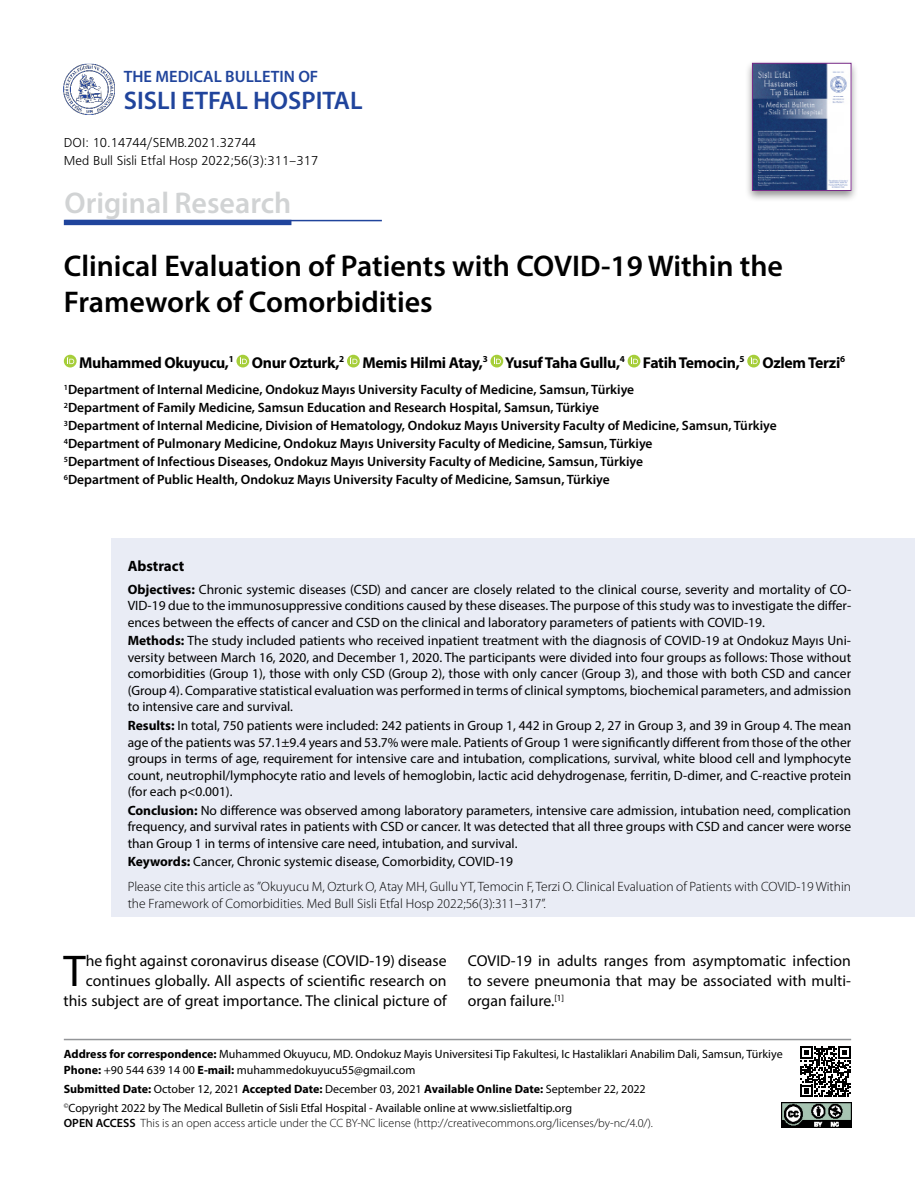
<style>
.page{position:relative;width:915px;height:1191px;background:#fff}
.page>*{position:absolute;margin:0;border:0;box-sizing:border-box;transform-origin:0 0}
.t1{font:44.7px "Myriad Pro";color:#000}
.t2{font:600 30px/36px "Myriad Pro";color:#000}
.t3{font:600 30px "Myriad Pro";color:#d1d3d4}
.t4{font:600 25.5px "Myriad Pro";color:#20449c}
.t5{font:600 16.5px "Myriad Pro";color:#20449c}
.t6{font:15.75px/19.8px "Myriad Pro";color:#000;text-align:right}
.t7{font:700 15.75px "Myriad Pro";letter-spacing:-.02em;color:#000}
.t8{font:700 15px "Myriad Pro";color:#000}
.t9{font:13.5px/16.5px "Myriad Pro";color:#000;text-align:justify}
.t10{font:600 13.5px/18px "Myriad Pro";color:#000}
.t11{font:300 13.5px/25px "Myriad Pro";color:#000}
.t12{font:13.5px/18px "Frugal Normal Tr";color:#000}
.t13{font:12px/16.5px "Myriad Pro";color:#000}
.t14{font:300 12px "Myriad Pro";color:#000}
.s1{font-weight:700}
.s2{font-weight:400}
.s3{font-weight:600}
</style>
<div class="page">
<div style="left:112px;top:539px;width:802px;height:378px;background:#e9ecf5"></div>
<svg style="left:64px;top:355px;width:13px;height:12px"></svg>
<svg style="left:67px;top:357px;width:7px;height:7px"></svg>
<div style="left:236px;top:355px;width:13px;height:12px;background:#a6ce3a;border-radius:50%"></div>
<svg style="left:240px;top:357px;width:7px;height:7px"></svg>
<svg style="left:347px;top:355px;width:12px;height:12px"></svg>
<svg style="left:350px;top:357px;width:7px;height:7px"></svg>
<svg style="left:490px;top:355px;width:13px;height:12px"></svg>
<svg style="left:493px;top:357px;width:7px;height:7px"></svg>
<svg style="left:627px;top:355px;width:13px;height:12px"></svg>
<svg style="left:630px;top:357px;width:7px;height:7px"></svg>
<svg style="left:747px;top:355px;width:12px;height:12px"></svg>
<svg style="left:750px;top:357px;width:7px;height:7px"></svg>
<hr style="left:64px;top:1038px;width:786px;height:2px;background:#939598">
<img style="left:64px;top:64px;width:51px;height:51px">
<div style="left:744px;top:59px;width:114px;height:143px;background:#000;opacity:.43"></div>
<img style="left:754px;top:65px;width:94px;height:124px">
<div style="left:752px;top:63px;width:98px;height:128px;border:1px solid #792b88"></div>
<svg style="left:800px;top:1046px;width:50px;height:50px"></svg>
<img style="left:781px;top:1102px;width:69px;height:25px">
<hr style="left:65px;top:220px;width:317px;height:1px;background:#20449c">
<div style="left:64px;top:220px;width:227px;height:5px;background:#20449c"></div>
<p class="t5" style="left:124px;top:66px;width:196px">THE MEDICAL BULLETIN OF</p>
<h3 class="t4" style="left:124px;top:84px;width:240px">SISLI ETFAL HOSPITAL</h3>
<p class="t12" style="left:64px;top:133px;width:256px">DOI: 10.14744/SEMB.2021.32744<br>Med Bull Sisli Etfal Hosp 2022;56(3):311–317</p>
<h2 class="t3" style="left:65px;top:184px;width:228px">Original Research</h2>
<h2 class="t2" style="left:64px;top:247px;width:720px">Clinical Evaluation of Patients with COVID-19 Within the<br>Framework of Comorbidities</h2>
<p class="t7" style="left:79px;top:352px;width:767px">Muhammed Okuyucu,<sup>1</sup> Onur Ozturk,<sup>2</sup> Memis Hilmi Atay,<sup>3</sup> Yusuf Taha Gullu,<sup>4</sup> Fatih Temocin,<sup>5</sup> Ozlem Terzi<sup>6</sup></p>
<p class="t10" style="left:64px;top:380px;width:714px"><sup>1</sup>Department of Internal Medicine, Ondokuz Mayıs University Faculty of Medicine, Samsun, Türkiye<br><sup>2</sup>Department of Family Medicine, Samsun Education and Research Hospital, Samsun, Türkiye<br><sup>3</sup>Department of Internal Medicine, Division of Hematology, Ondokuz Mayıs University Faculty of Medicine, Samsun, Türkiye <sup>4</sup>Department of Pulmonary Medicine, Ondokuz Mayıs University Faculty of Medicine, Samsun, Türkiye<br><sup>5</sup>Department of Infectious Diseases, Ondokuz Mayıs University Faculty of Medicine, Samsun, Türkiye<br><sup>6</sup>Department of Public Health, Ondokuz Mayıs University Faculty of Medicine, Samsun, Türkiye</p>
<p class="t8" style="left:128px;top:556px;width:58px">Abstract</p>
<p class="t9" style="left:128px;top:581px;width:724px"><span class="s1">Objectives:</span> Chronic systemic diseases (CSD) and cancer are closely related to the clinical course, severity and mortality of CO-VID-19 due to the immunosuppressive conditions caused by these diseases. The purpose of this study was to investigate the differ&shy;ences between the effects of cancer and CSD on the clinical and laboratory parameters of patients with COVID-19.</p>
<p class="t9" style="left:128px;top:632px;width:724px"><span class="s1">Methods:</span> The study included patients who received inpatient treatment with the diagnosis of COVID-19 at Ondokuz Mayıs Uni&shy;versity between March 16, 2020, and December 1, 2020. The participants were divided into four groups as follows: Those without comorbidities (Group 1), those with only CSD (Group 2), those with only cancer (Group 3), and those with both CSD and cancer (Group 4). Comparative statistical evaluation was performed in terms of clinical symptoms, biochemical parameters, and admission to intensive care and survival.</p>
<p class="t9" style="left:128px;top:717px;width:724px"><span class="s1">Results:</span> In total, 750 patients were included: 242 patients in Group 1, 442 in Group 2, 27 in Group 3, and 39 in Group 4. The mean age of the patients was 57.1±9.4 years and 53.7% were male. Patients of Group 1 were significantly different from those of the other groups in terms of age, requirement for intensive care and intubation, complications, survival, white blood cell and lymphocyte count, neutrophil/lymphocyte ratio and levels of hemoglobin, lactic acid dehydrogenase, ferritin, D-dimer, and C-reactive protein (for each p&lt;0.001).</p>
<p class="t9" style="left:128px;top:801px;width:724px"><span class="s1">Conclusion:</span> No difference was observed among laboratory parameters, intensive care admission, intubation need, complication frequency, and survival rates in patients with CSD or cancer. It was detected that all three groups with CSD and cancer were worse than Group 1 in terms of intensive care need, intubation, and survival.</p>
<p class="t11" style="left:128px;top:849px;width:724px"><span class="s1">Keywords:</span> <span class="s2">Cancer, Chronic systemic disease, Comorbidity, COVID-19<br></span>Please cite this article as ”Okuyucu M, Ozturk O, Atay MH, Gullu YT, Temocin F, Terzi O. Clinical Evaluation of Patients with COVID-19 Within</p>
<p class="t11" style="left:128px;top:891px;width:419px">the Framework of Comorbidities. Med Bull Sisli Etfal Hosp 2022;56(3):311–317”.</p>
<p class="t6" style="left:64px;top:951px;width:384px">he fight against coronavirus disease (COVID-19) disease continues globally. All aspects of scientific research on this subject are of great importance. The clinical picture of</p>
<p class="t6" style="left:468px;top:951px;width:384px;text-align:justify">COVID-19 in adults ranges from asymptomatic infection to severe pneumonia that may be associated with multi&shy;organ failure.<sup>[1]</sup></p>
<h1 class="t1" style="left:64px;top:943px;width:24px">T</h1>
<p class="t13" style="left:64px;top:1045px;width:720px"><span class="s1">Address for correspondence:</span> Muhammed Okuyucu, MD. Ondokuz Mayis Universitesi Tip Fakultesi, Ic Hastaliklari Anabilim Dali, Samsun, Türkiye<br><span class="s1">Phone:</span> +90 544 639 14 00 <span class="s1">E-mail:</span> muhammedokuyucu55@gmail.com</p>
<p class="t13" style="left:64px;top:1079px;width:583px;line-height:18.6px"><span class="s1">Submitted Date:</span> October 12, 2021 <span class="s1">Accepted Date:</span> December 03, 2021 <span class="s1">Available Online Date:</span> September 22, 2022 <sup>©</sup>Copyright 2022 by The Medical Bulletin of Sisli Etfal Hospital - Available online at www.sislietfaltip.org</p>
<p class="t14" style="left:64px;top:1116px;width:590px"><span class="s3">OPEN ACCESS</span> This is an open access article under the CC BY-NC license (http://creativecommons.org/licenses/by-nc/4.0/).</p>
</div>
